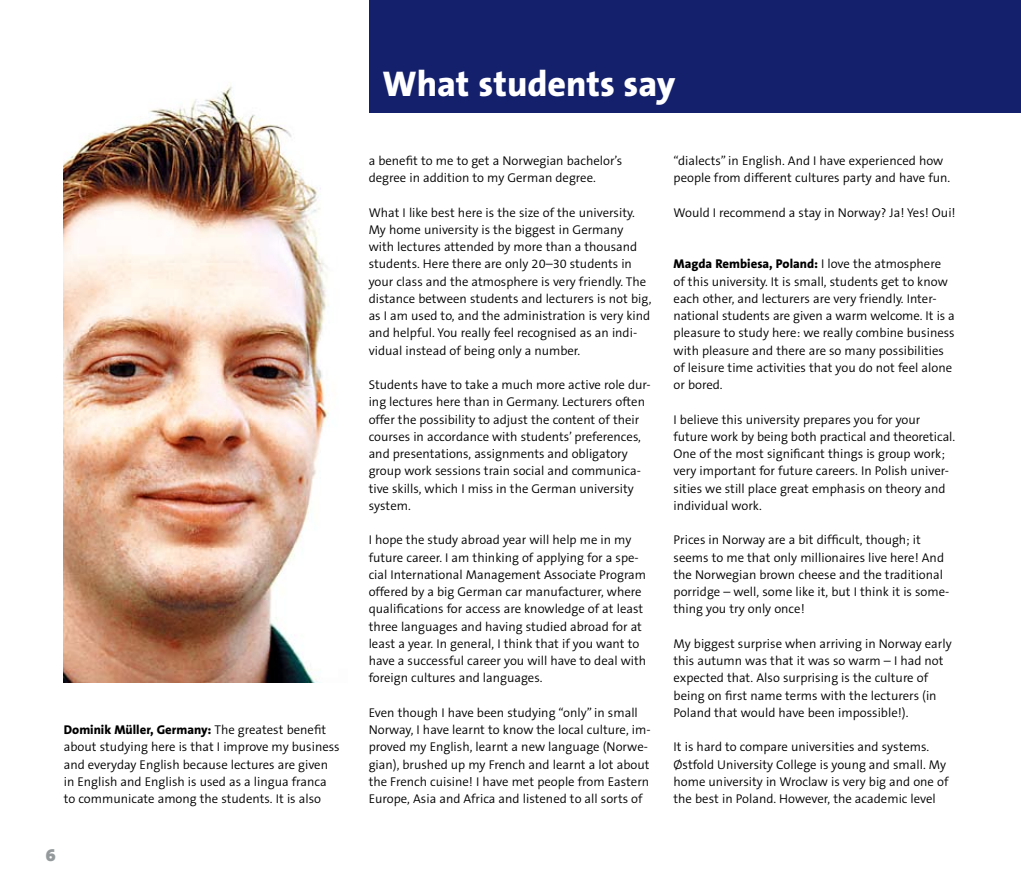
<style>
.page{position:relative;width:1021px;height:893px;background:#fff}
.page>*{position:absolute;margin:0;border:0;box-sizing:border-box;transform-origin:0 0}
.t1{font:800 36px "The Sans B8";color:#fff}
.t2{font:300 12.75px/17.2px "The Sans B4";color:#000}
.t3{font:800 12.75px "The Sans B8";color:#000}
.s1{font-family:"The Sans B4";font-weight:300}
</style>
<div class="page">
<div style="left:369px;top:0;width:651px;height:113px;background:#14206b"></div>
<img style="left:64px;top:86px;width:265px;height:596px">
<p class="t3" style="left:64px;top:723px;width:264px">Dominik Müller, Germany: <span class="s1">The greatest benefit</span></p>
<p class="t2" style="left:64px;top:739px;width:277px">about studying here is that I improve my business and everyday English because lectures are given in English and English is used as a lingua franca to communicate among the students. It is also</p>
<h1 class="t1" style="left:382px;top:65px;width:294px">What students say</h1>
<p class="t2" style="left:369px;top:152px;width:255px">a benefit to me to get a Norwegian bachelor’s degree in addition to my German degree.</p>
<p class="t2" style="left:369px;top:204px;width:284px">What I like best here is the size of the university.<br>My home university is the biggest in Germany with lectures attended by more than a thousand students. Here there are only 20–30 students in your class and the atmosphere is very friendly. The distance between students and lecturers is not big, as I am used to, and the administration is very kind and helpful. You really feel recognised as an indi&shy;vidual instead of being only a number.</p>
<p class="t2" style="left:369px;top:377px;width:283px">Students have to take a much more active role dur&shy;ing lectures here than in Germany. Lecturers often offer the possibility to adjust the content of their courses in accordance with students’ preferences, and presentations, assignments and obligatory group work sessions train social and communica&shy;tive skills, which I miss in the German university system.</p>
<p class="t2" style="left:369px;top:532px;width:279px">I hope the study abroad year will help me in my future career. I am thinking of applying for a spe&shy;cial International Management Associate Program offered by a big German car manufacturer, where qualifications for access are knowledge of at least three languages and having studied abroad for at least a year. In general, I think that if you want to have a successful career you will have to deal with foreign cultures and languages.</p>
<p class="t2" style="left:369px;top:704px;width:283px">Even though I have been studying “only” in small Norway, I have learnt to know the local culture, im&shy;proved my English, learnt a new language (Norwe&shy;gian), brushed up my French and learnt a lot about the French cuisine! I have met people from Eastern Europe, Asia and Africa and listened to all sorts of</p>
<p class="t2" style="left:673px;top:152px;width:278px">“dialects” in English. And I have experienced how people from different cultures party and have fun.</p>
<p class="t2" style="left:673px;top:204px;width:283px">Would I recommend a stay in Norway? Ja! Yes! Oui!</p>
<p class="t3" style="left:673px;top:257px;width:269px">Magda Rembiesa, Poland: <span class="s1">I love the atmosphere</span></p>
<p class="t2" style="left:673px;top:273px;width:283px">of this university. It is small, students get to know each other, and lecturers are very friendly. Inter&shy;national students are given a warm welcome. It is a pleasure to study here: we really combine business with pleasure and there are so many possibilities of leisure time activities that you do not feel alone or bored.</p>
<p class="t2" style="left:673px;top:411px;width:283px">I believe this university prepares you for your future work by being both practical and theoretical.<br>One of the most significant things is group work; very important for future careers. In Polish univer&shy;sities we still place great emphasis on theory and individual work.</p>
<p class="t2" style="left:673px;top:532px;width:277px">Prices in Norway are a bit difficult, though; it seems to me that only millionaires live here! And the Norwegian brown cheese and the traditional porridge – well, some like it, but I think it is some&shy;thing you try only once!</p>
<p class="t2" style="left:673px;top:635px;width:280px">My biggest surprise when arriving in Norway early this autumn was that it was so warm – I had not expected that. Also surprising is the culture of being on first name terms with the lecturers (in Poland that would have been impossible!).</p>
<p class="t2" style="left:673px;top:739px;width:276px">It is hard to compare universities and systems.<br>Østfold University College is young and small. My home university in Wroclaw is very big and one of the best in Poland. However, the academic level</p>
</div>
